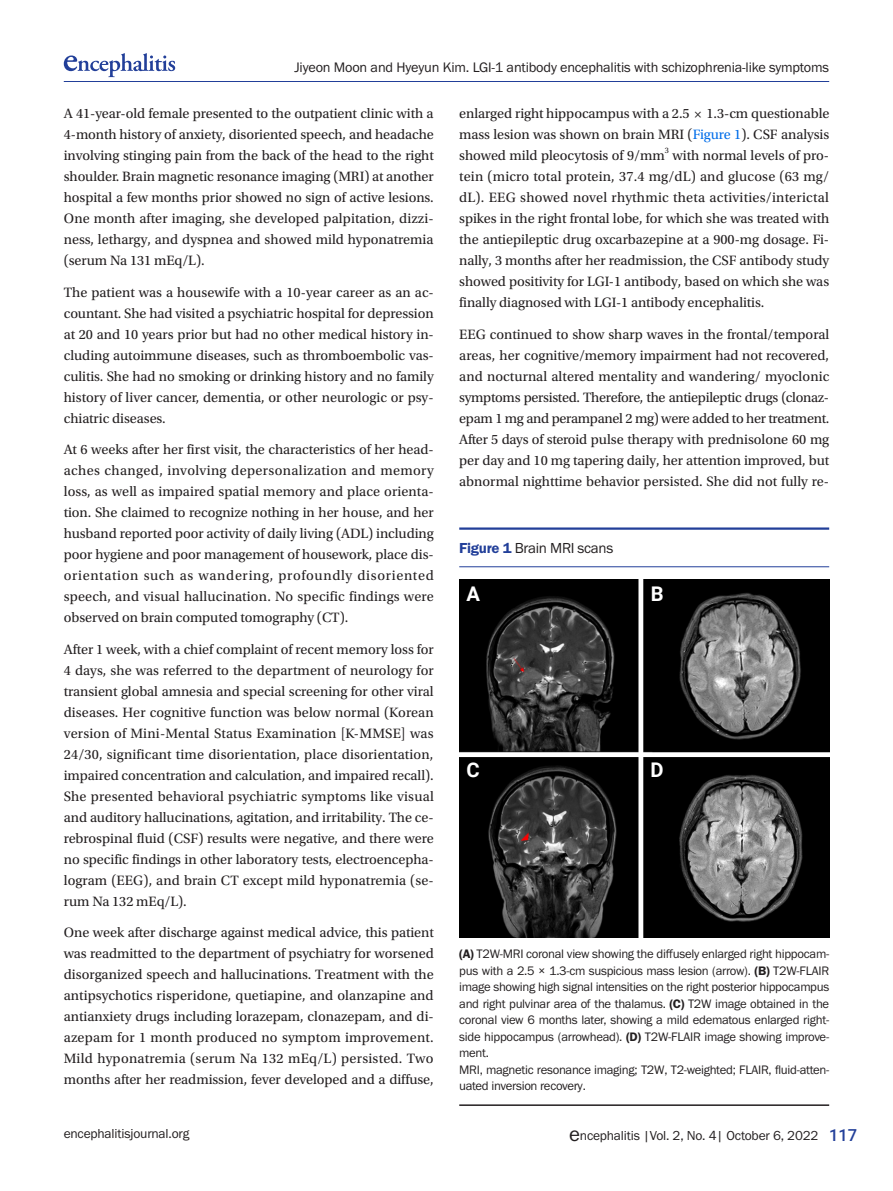
<style>
.page{position:relative;width:893px;height:1191px;background:#fff}
.page>*{position:absolute;margin:0;border:0;box-sizing:border-box;transform-origin:0 0}
.t1{font:700 20.25px "Roboto";color:#fff}
.fig-타이틀{font:15px "Franklin Gothic FS";letter-spacing:-.02em;color:#231f20}
.body{font:14.25px/21px "Utopia Std";letter-spacing:-.005em;color:#231f20;text-align:justify}
.t2{font:14.25px "Franklin Gothic FS";letter-spacing:-.01em;color:#231f20}
.t3{font:13.5px "Franklin Gothic FS";letter-spacing:-.01em;color:#231f20}
.fig-레전드{font:12.75px/16.5px "Franklin Gothic FS";letter-spacing:-.025em;color:#231f20;text-align:justify}
.body-2{font:8.25px "Utopia Std";color:#231f20}
.s1{color:#006de9}
.s2{font-weight:600;color:#223f99}
.s3{font-weight:600}
.s4{font-size:21px}
.s5{font-family:"Roboto";font-weight:500;font-size:16.5px;color:#223f99}
</style>
<div class="page">
<hr style="left:459px;top:527px;width:370px;height:3px;background:#223f99">
<hr style="left:459px;top:566px;width:370px;height:1px;background:#223f99">
<hr style="left:459px;top:1104px;width:370px;height:2px;background:#231f20">
<img style="left:459px;top:579px;width:370px;height:358px">
<hr style="left:64px;top:81px;width:765px;height:1px;background:#223f99">
<svg style="left:64px;top:53px;width:111px;height:24px"></svg>
<p class="t2" style="left:294px;top:60px;width:536px">Jiyeon Moon and Hyeyun Kim. LGI-1 antibody encephalitis with schizophrenia-like symptoms</p>
<p class="body" style="left:64px;top:103px;width:372px">A 41-year-old female presented to the outpatient clinic with a 4-month history of anxiety, disoriented speech, and headache involving stinging pain from the back of the head to the right shoulder. Brain magnetic resonance imaging (MRI) at another hospital a few months prior showed no sign of active lesions.<br>One month after imaging, she developed palpitation, dizzi&shy;ness, lethargy, and dyspnea and showed mild hyponatremia (serum Na 131 mEq/L).</p>
<p class="body" style="left:64px;top:282px;width:371px">The patient was a housewife with a 10-year career as an ac&shy;countant. She had visited a psychiatric hospital for depression at 20 and 10 years prior but had no other medical history in&shy;cluding autoimmune diseases, such as thromboembolic vas&shy;culitis. She had no smoking or drinking history and no family history of liver cancer, dementia, or other neurologic or psy&shy;chiatric diseases.</p>
<p class="body" style="left:64px;top:439px;width:372px">At 6 weeks after her first visit, the characteristics of her head&shy;aches changed, involving depersonalization and memory loss, as well as impaired spatial memory and place orienta&shy;tion. She claimed to recognize nothing in her house, and her husband reported poor activity of daily living (ADL) including poor hygiene and poor management of housework, place dis&shy;orientation such as wandering, profoundly disoriented speech, and visual hallucination. No specific findings were observed on brain computed tomography (CT).</p>
<p class="body" style="left:64px;top:639px;width:372px">After 1 week, with a chief complaint of recent memory loss for 4 days, she was referred to the department of neurology for transient global amnesia and special screening for other viral diseases. Her cognitive function was below normal (Korean version of Mini-Mental Status Examination [K-MMSE] was 24/30, significant time disorientation, place disorientation, impaired concentration and calculation, and impaired recall).<br>She presented behavioral psychiatric symptoms like visual and auditory hallucinations, agitation, and irritability. The ce&shy;rebrospinal fluid (CSF) results were negative, and there were no specific findings in other laboratory tests, electroencepha&shy;logram (EEG), and brain CT except mild hyponatremia (se&shy;rum Na 132 mEq/L).</p>
<p class="body" style="left:64px;top:922px;width:371px">One week after discharge against medical advice, this patient was readmitted to the department of psychiatry for worsened disorganized speech and hallucinations. Treatment with the antipsychotics risperidone, quetiapine, and olanzapine and antianxiety drugs including lorazepam, clonazepam, and di&shy;azepam for 1 month produced no symptom improvement.<br>Mild hyponatremia (serum Na 132 mEq/L) persisted. Two months after her readmission, fever developed and a diffuse,</p>
<p class="body" style="left:459px;top:103px;width:372px">enlarged right hippocampus with a 2.5 × 1.3-cm questionable mass lesion was shown on brain MRI (<span class="s1">Figure 1</span>). CSF analysis showed mild pleocytosis of 9/mm</p>
<p class="body-2" style="left:665px;top:146px;width:6px">3</p>
<p class="body" style="left:459px;top:145px;width:371px;text-indent:213px">with normal levels of pro&shy;tein (micro total protein, 37.4 mg/dL) and glucose (63 mg/ dL). EEG showed novel rhythmic theta activities/interictal spikes in the right frontal lobe, for which she was treated with the antiepileptic drug oxcarbazepine at a 900-mg dosage. Fi&shy;nally, 3 months after her readmission, the CSF antibody study showed positivity for LGI-1 antibody, based on which she was finally diagnosed with LGI-1 antibody encephalitis.</p>
<p class="body" style="left:459px;top:324px;width:372px">EEG continued to show sharp waves in the frontal/temporal areas, her cognitive/memory impairment had not recovered, and nocturnal altered mentality and wandering/ myoclonic symptoms persisted. Therefore, the antiepileptic drugs (clonaz&shy;epam 1 mg and perampanel 2 mg) were added to her treatment.<br>After 5 days of steroid pulse therapy with prednisolone 60 mg per day and 10 mg tapering daily, her attention improved, but abnormal nighttime behavior persisted. She did not fully re-</p>
<p class="fig-타이틀" style="left:459px;top:539px;width:156px"><span class="s2">Figure 1</span> Brain MRI scans</p>
<p class="t1" style="left:466px;top:579px;width:15px">A</p>
<p class="t1" style="left:651px;top:579px;width:14px">B</p>
<p class="t1" style="left:467px;top:756px;width:15px">C</p>
<p class="t1" style="left:651px;top:756px;width:15px">D</p>
<p class="fig-레전드" style="left:459px;top:946px;width:372px"><span class="s3">(A)</span> T2W-MRI coronal view showing the diffusely enlarged right hippocam&shy;pus with a 2.5 × 1.3-cm suspicious mass lesion (arrow). <span class="s3">(B)</span> T2W-FLAIR image showing high signal intensities on the right posterior hippocampus and right pulvinar area of the thalamus. <span class="s3">(C)</span> T2W image obtained in the coronal view 6 months later, showing a mild edematous enlarged right&shy;side hippocampus (arrowhead). <span class="s3">(D)</span> T2W-FLAIR image showing improve&shy;ment.</p>
<p class="fig-레전드" style="left:459px;top:1061px;width:371px">MRI, magnetic resonance imaging; T2W, T2-weighted; FLAIR, fluid-atten&shy;uated inversion recovery.</p>
<p class="t3" style="left:64px;top:1126px;width:127px">encephalitisjournal.org</p>
<p class="t3" style="left:569px;top:1128px;width:290px"><span class="s4">e</span>ncephalitis |Vol. 2, No. 4| October 6, 2022 <span class="s5">117</span></p>
</div>
